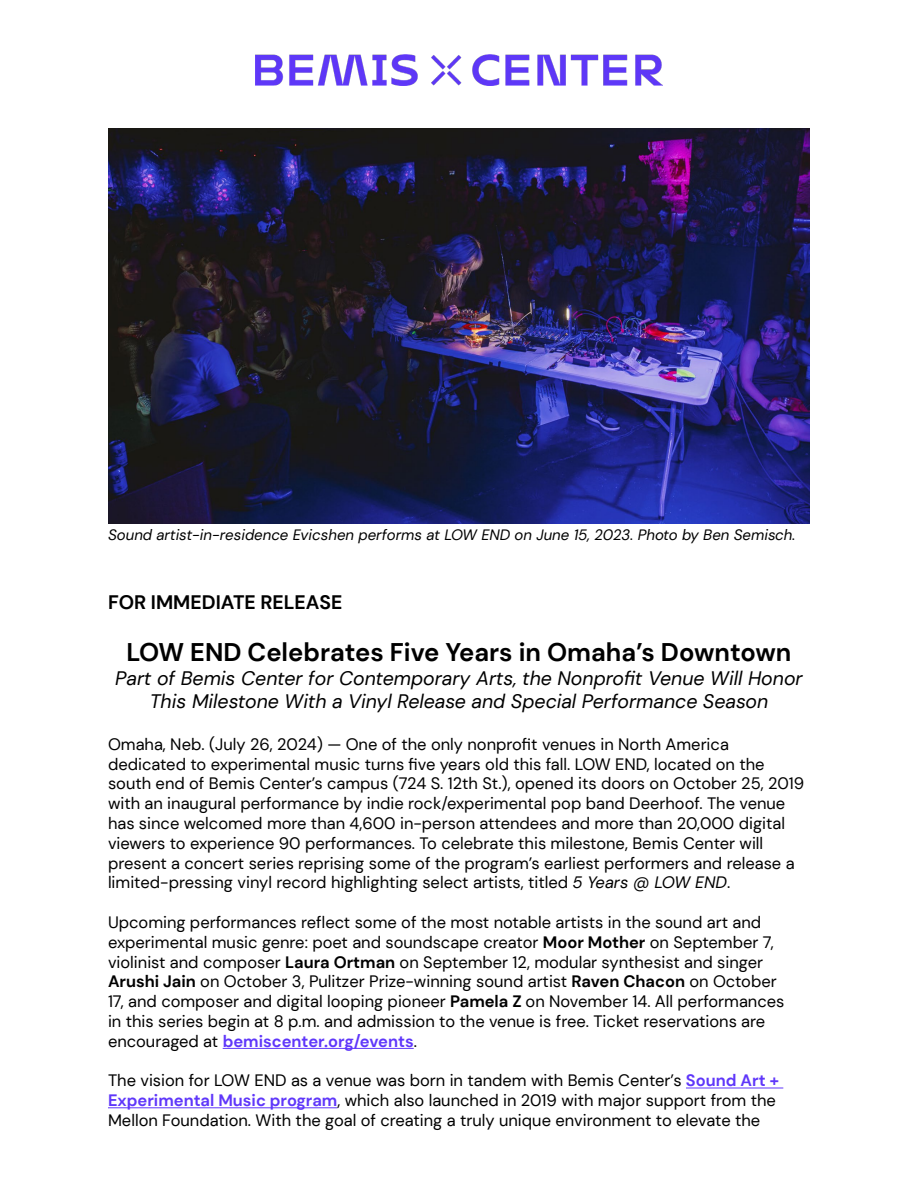
<style>
.page{position:relative;width:918px;height:1188px;background:#fff}
.page>*{position:absolute;margin:0;border:0;box-sizing:border-box;transform-origin:0 0}
.t1{font:700 25.5px "DM Sans";color:#000}
.t2{font:italic 19.5px/23.4px "DM Sans";color:#000;text-align:center}
.t3{font:700 19.5px "DM Sans";color:#000}
.t4{font:16.5px/19.8px "DM Sans";color:#000}
.t5{font:italic 15px "DM Sans";color:#000}
.s1{font-style:italic}
.s2{font-weight:700}
.s3{font-weight:700;color:#5f37fa}
</style>
<div class="page">
<img style="left:255px;top:54px;width:408px;height:31px">
<hr style="left:223px;top:1048px;width:191px;height:1px;background:#5f37fa">
<hr style="left:686px;top:1088px;width:97px;height:1px;background:#5f37fa">
<hr style="left:108px;top:1107px;width:229px;height:1px;background:#5f37fa">
<img style="left:108px;top:128px;width:702px;height:395px">
<p class="t5" style="left:108px;top:525px;width:689px">Sound artist-in-residence Evicshen performs at LOW END on June 15, 2023. Photo by Ben Semisch.</p>
<p class="t3" style="left:108px;top:590px;width:236px">FOR IMMEDIATE RELEASE</p>
<h1 class="t1" style="left:127px;top:636px;width:666px">LOW END Celebrates Five Years in Omaha’s Downtown</h1>
<p class="t2" style="left:115px;top:666px;width:689px">Part of Bemis Center for Contemporary Arts, the Nonprofit Venue Will Honor<br>This Milestone With a Vinyl Release and Special Performance Season</p>
<p class="t4" style="left:108px;top:734px;width:698px">Omaha, Neb. (July 26, 2024) — One of the only nonprofit venues in North America dedicated to experimental music turns five years old this fall. LOW END, located on the south end of Bemis Center’s campus (724 S. 12th St.), opened its doors on October 25, 2019 with an inaugural performance by indie rock/experimental pop band Deerhoof. The venue has since welcomed more than 4,600 in-person attendees and more than 20,000 digital viewers to experience 90 performances. To celebrate this milestone, Bemis Center will present a concert series reprising some of the program’s earliest performers and release a limited-pressing vinyl record highlighting select artists, titled <span class="s1">5 Years @ LOW END</span>.</p>
<p class="t4" style="left:108px;top:912px;width:678px">Upcoming performances reflect some of the most notable artists in the sound art and experimental music genre: poet and soundscape creator <span class="s2">Moor Mother</span> on September 7, violinist and composer <span class="s2">Laura Ortman</span> on September 12, modular synthesist and singer <span class="s2">Arushi Jain</span> on October 3, Pulitzer Prize-winning sound artist <span class="s2">Raven Chacon</span> on October 17, and composer and digital looping pioneer <span class="s2">Pamela Z</span> on November 14. All performances in this series begin at 8 p.m. and admission to the venue is free. Ticket reservations are encouraged at <span class="s3">bemiscenter.org/events</span>.</p>
<p class="t4" style="left:108px;top:1071px;width:673px">The vision for LOW END as a venue was born in tandem with Bemis Center’s <span class="s3">Sound Art +<br>Experimental Music program</span>, which also launched in 2019 with major support from the<br>Mellon Foundation. With the goal of creating a truly unique environment to elevate the</p>
</div>
